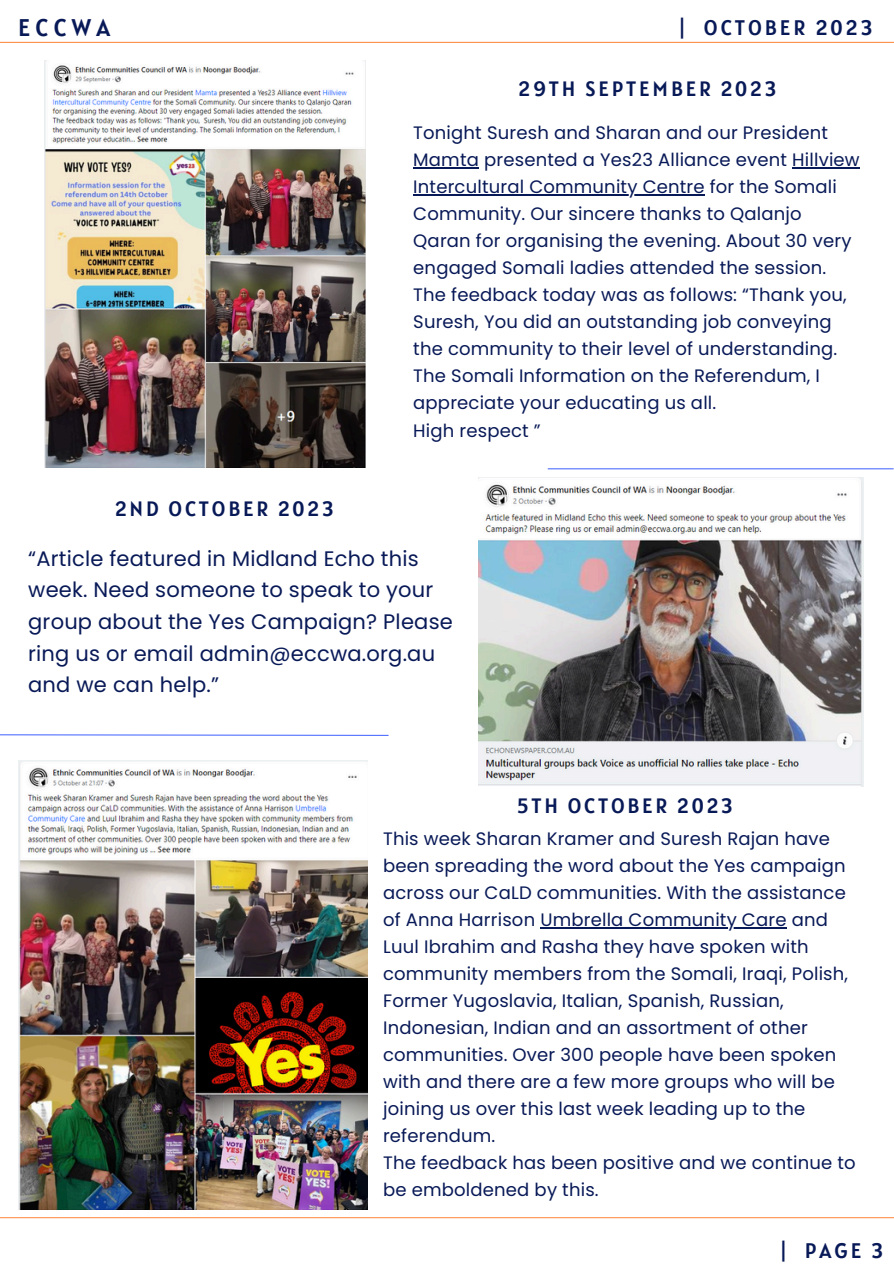
<style>
.page{position:relative;width:894px;height:1264px;background:#fff}
.page>*{position:absolute;margin:0;border:0;box-sizing:border-box;transform-origin:0 0}
.t1{font:24px "Alatsi";letter-spacing:.225em;color:#081957}
.t2{font:21px/31.5px "Poppins";letter-spacing:.01em;color:#081957}
.t3{font:21px "Alatsi";letter-spacing:.145em;color:#081957}
.t4{font:20.7px "Alatsi";letter-spacing:.14em;color:#081957}
.t5{font:18px/27px "Poppins";letter-spacing:.01em;color:#081957}
</style>
<div class="page">
<hr style="left:547px;top:468px;width:346px;height:1px;background:#5271ff">
<hr style="left:0;top:1217px;width:893px;height:1px;background:#ff914d">
<hr style="left:0;top:42px;width:893px;height:1px;background:#ff914d">
<svg style="left:0;top:734px;width:389px;height:2px"></svg>
<img style="left:45px;top:60px;width:320px;height:408px">
<img style="left:478px;top:477px;width:385px;height:309px">
<img style="left:18px;top:760px;width:349px;height:449px">
<hr style="left:413px;top:167px;width:66px;height:2px;background:#081957">
<hr style="left:792px;top:167px;width:67px;height:2px;background:#081957">
<hr style="left:413px;top:194px;width:291px;height:2px;background:#081957">
<hr style="left:540px;top:927px;width:246px;height:1px;background:#081957">
<p class="t1" style="left:18px;top:12px;width:93px">ECCWA</p>
<p class="t3" style="left:677px;top:14px;width:196px">| OCTOBER 2023</p>
<h2 class="t4" style="left:518px;top:75px;width:259px">29TH SEPTEMBER 2023</h2>
<p class="t5" style="left:413px;top:119px;width:448px">Tonight Suresh and Sharan and our President<br>Mamta presented a Yes23 Alliance event Hillview</p>
<p class="t5" style="left:413px;top:173px;width:439px">Intercultural Community Centre for the Somali Community. Our sincere thanks to Qalanjo Qaran for organising the evening. About 30 very engaged Somali ladies attended the session.<br>The feedback today was as follows: “Thank you, Suresh, You did an outstanding job conveying the community to their level of understanding.<br>The Somali Information on the Referendum, I</p>
<h2 class="t5" style="left:413px;top:389px;width:304px">appreciate your educating us all.<br>High respect ”</h2>
<h3 class="t4" style="left:115px;top:495px;width:220px">2ND OCTOBER 2023</h3>
<p class="t2" style="left:28px;top:543px;width:426px">“Article featured in Midland Echo this week. Need someone to speak to your group about the Yes Campaign? Please ring us or email admin@eccwa.org.au and we can help.”</p>
<p class="t4" style="left:517px;top:792px;width:217px">5TH OCTOBER 2023</p>
<p class="t5" style="left:383px;top:825px;width:464px">This week Sharan Kramer and Suresh Rajan have been spreading the word about the Yes campaign across our CaLD communities. With the assistance of Anna Harrison Umbrella Community Care and</p>
<h2 class="t5" style="left:383px;top:933px;width:474px">Luul Ibrahim and Rasha they have spoken with community members from the Somali, Iraqi, Polish, Former Yugoslavia, Italian, Spanish, Russian, Indonesian, Indian and an assortment of other communities. Over 300 people have been spoken with and there are a few more groups who will be joining us over this last week leading up to the referendum.<br>The feedback has been positive and we continue to be emboldened by this.</h2>
<h2 class="t3" style="left:778px;top:1236px;width:105px">| PAGE 3</h2>
</div>
